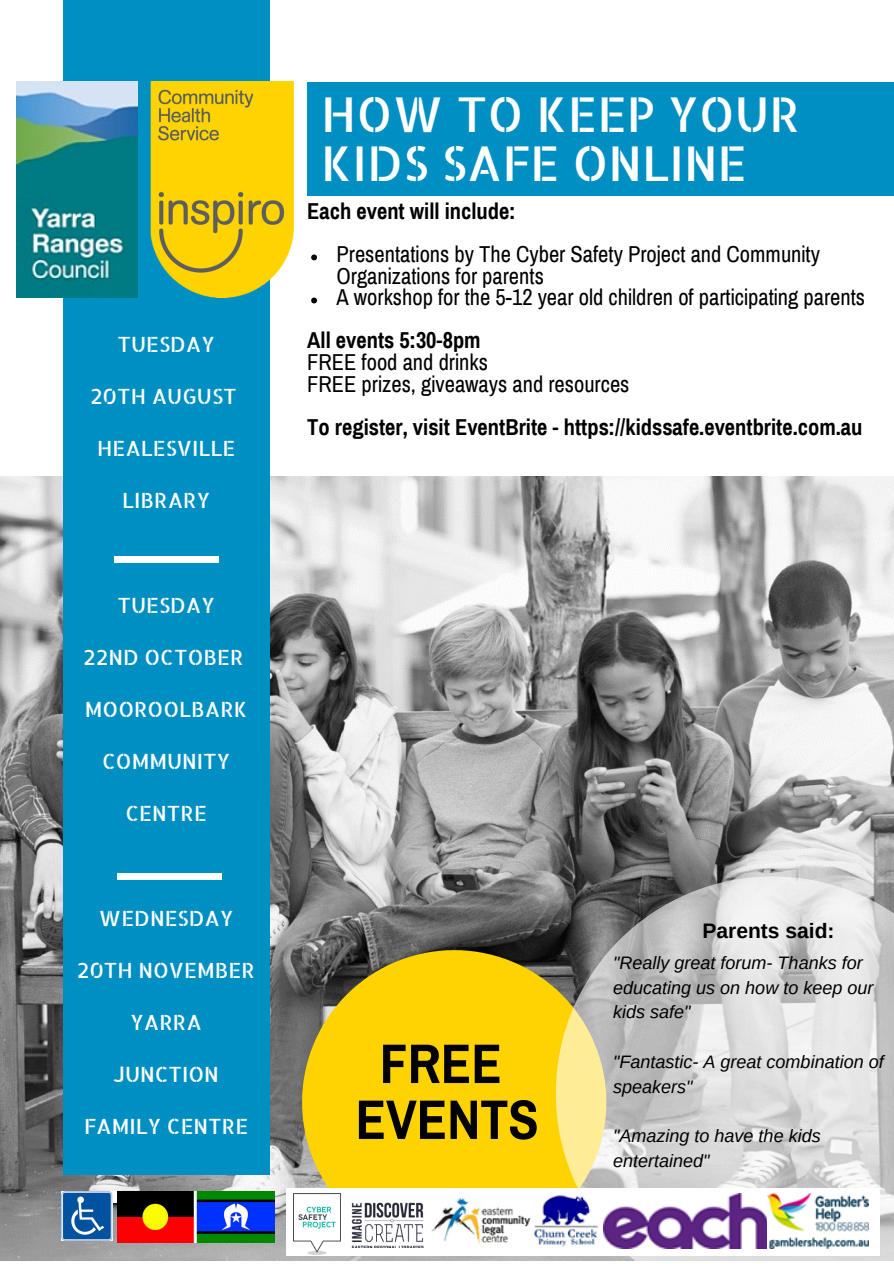
<style>
.page{position:relative;width:894px;height:1264px;background:#fff}
.page>*{position:absolute;margin:0;border:0;box-sizing:border-box;transform-origin:0 0}
.t1{font:700 55.8px/55.9px "Archivo Narrow";color:#000;text-align:center}
.t2{font:48px/48.3px "Allerta Stencil";color:#fff}
.t3{font:22.5px/21.5px "Archivo Narrow";color:#000}
.t4{font:700 22.5px "Archivo Narrow";color:#000}
.t5{font:21px "Allerta Stencil";color:#fff}
.t6{font:700 21px "Arimo";color:#000}
.t7{font:italic 18px/24.8px "Arimo";color:#000}
</style>
<div class="page">
<img style="left:0;top:477px;width:893px;height:783px">
<svg style="left:302px;top:950px;width:253px;height:237px;background:#eac309"></svg>
<svg style="left:555px;top:876px;width:338px;height:385px;background:#cbcac2"></svg>
<div style="left:307px;top:82px;width:586px;height:114px;background:#008fc3"></div>
<div style="left:63px;top:242px;width:206px;height:932px;background:#008fc3"></div>
<div style="left:117px;top:873px;width:105px;height:6px;background:#fff"></div>
<div style="left:114px;top:556px;width:105px;height:6px;background:#fff"></div>
<div style="left:63px;top:0;width:206px;height:289px;background:#008fc3"></div>
<svg style="left:311px;top:254px;width:6px;height:6px"></svg>
<svg style="left:311px;top:297px;width:6px;height:6px"></svg>
<div style="left:67px;top:1190px;width:201px;height:12px;background:#fff"></div>
<img style="left:150px;top:82px;width:143px;height:215px">
<div style="left:286px;top:1187px;width:593px;height:68px;background:#fff"></div>
<img style="left:431px;top:1193px;width:437px;height:55px">
<img style="left:61px;top:1190px;width:51px;height:50px">
<img style="left:117px;top:1190px;width:158px;height:52px">
<img style="left:16px;top:82px;width:122px;height:215px">
<img style="left:293px;top:1193px;width:47px;height:61px">
<img style="left:351px;top:1202px;width:73px;height:45px">
<p class="t5" style="left:117px;top:330px;width:99px">TUESDAY</p>
<p class="t5" style="left:90px;top:382px;width:148px">20TH AUGUST</p>
<p class="t5" style="left:97px;top:434px;width:140px">HEALESVILLE</p>
<p class="t5" style="left:122px;top:486px;width:90px">LIBRARY</p>
<p class="t5" style="left:117px;top:591px;width:99px">TUESDAY</p>
<p class="t5" style="left:83px;top:643px;width:162px">22ND OCTOBER</p>
<p class="t5" style="left:85px;top:695px;width:164px">MOOROOLBARK</p>
<p class="t5" style="left:102px;top:747px;width:129px">COMMUNITY</p>
<p class="t5" style="left:125px;top:799px;width:83px">CENTRE</p>
<p class="t5" style="left:99px;top:903px;width:136px">WEDNESDAY</p>
<p class="t5" style="left:77px;top:956px;width:180px">20TH NOVEMBER</p>
<p class="t5" style="left:130px;top:1008px;width:73px">YARRA</p>
<p class="t5" style="left:113px;top:1060px;width:107px">JUNCTION</p>
<p class="t5" style="left:84px;top:1112px;width:165px">FAMILY CENTRE</p>
<h2 class="t2" style="left:321px;top:89px;width:480px">HOW TO KEEP YOUR<br>KIDS SAFE ONLINE</h2>
<p class="t4" style="left:307px;top:199px;width:210px">Each event will include:</p>
<p class="t3" style="left:336px;top:244px;width:530px">Presentations by The Cyber Safety Project and Community<br>Organizations for parents<br>A workshop for the 5-12 year old children of participating parents</p>
<p class="t4" style="left:307px;top:329px;width:175px">All events 5:30-8pm</p>
<p class="t3" style="left:307px;top:352px;width:324px">FREE food and drinks<br>FREE prizes, giveaways and resources</p>
<p class="t4" style="left:307px;top:415px;width:556px">To register, visit EventBrite - https://kidssafe.eventbrite.com.au</p>
<h1 class="t1" style="left:355px;top:1036px;width:185px">FREE<br>EVENTS</h1>
<p class="t6" style="left:702px;top:919px;width:133px">Parents said:</p>
<p class="t7" style="left:613px;top:950px;width:262px">"Really great forum- Thanks for educating us on how to keep our kids safe"</p>
<p class="t7" style="left:613px;top:1049px;width:272px">"Fantastic- A great combination of speakers"</p>
<p class="t7" style="left:613px;top:1123px;width:209px">"Amazing to have the kids entertained"</p>
</div>
